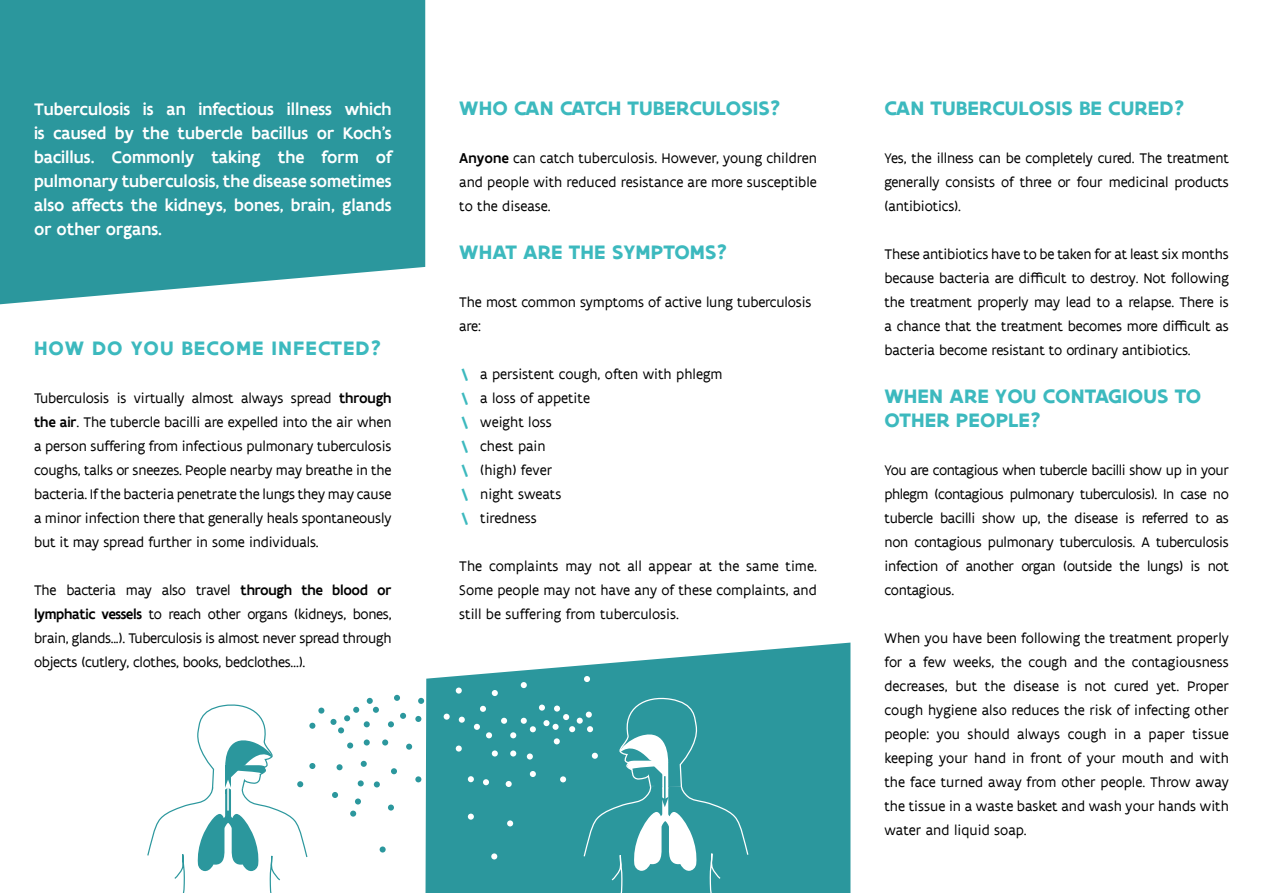
<style>
.page{position:relative;width:1263px;height:893px;background:#fff}
.page>*{position:absolute;margin:0;border:0;box-sizing:border-box;transform-origin:0 0}
.t1{font:700 21px/24px "Flanders Art Sans";letter-spacing:.005em;color:#3cb9be}
.t2{font:700 21px "Flanders Art Sans";letter-spacing:.045em;color:#3cb9be}
.t3{font:500 18px/24px "Flanders Art Sans";color:#fff;text-align:justify}
.t4{font:15px/24px "Flanders Art Sans";letter-spacing:-.01em;color:#000;text-align:justify}
.s1{font-weight:500}
.s2{font-weight:700;color:#3cb9be}
</style>
<div class="page">
<svg style="left:425px;top:643px;width:425px;height:250px;fill:#2b979d"></svg>
<div style="left:456px;top:745px;width:6px;height:7px;background:#fff;border-radius:50%"></div>
<svg style="left:433px;top:750px;width:6px;height:6px"></svg>
<svg style="left:444px;top:714px;width:6px;height:6px"></svg>
<svg style="left:456px;top:643px;width:6px;height:6px"></svg>
<div style="left:456px;top:687px;width:6px;height:7px;background:#fff;border-radius:50%"></div>
<svg style="left:450px;top:661px;width:6px;height:6px"></svg>
<div style="left:336px;top:764px;width:7px;height:6px;background:#2b979d;border-radius:50%"></div>
<svg style="left:364px;top:739px;width:6px;height:6px"></svg>
<svg style="left:347px;top:742px;width:6px;height:6px"></svg>
<svg style="left:394px;top:695px;width:6px;height:6px"></svg>
<svg style="left:391px;top:768px;width:6px;height:6px"></svg>
<svg style="left:382px;top:739px;width:6px;height:6px"></svg>
<svg style="left:330px;top:698px;width:49px;height:35px"></svg>
<svg style="left:388px;top:721px;width:6px;height:6px"></svg>
<svg style="left:400px;top:713px;width:6px;height:6px"></svg>
<svg style="left:350px;top:811px;width:6px;height:6px"></svg>
<div style="left:388px;top:804px;width:6px;height:7px;background:#2b979d;border-radius:50%"></div>
<svg style="left:361px;top:761px;width:6px;height:6px"></svg>
<svg style="left:374px;top:781px;width:6px;height:6px"></svg>
<svg style="left:380px;top:846px;width:6px;height:6px"></svg>
<svg style="left:418px;top:698px;width:6px;height:6px"></svg>
<svg style="left:415px;top:716px;width:6px;height:6px"></svg>
<svg style="left:415px;top:776px;width:6px;height:6px"></svg>
<svg style="left:406px;top:744px;width:6px;height:6px"></svg>
<svg style="left:332px;top:792px;width:6px;height:6px"></svg>
<svg style="left:358px;top:780px;width:6px;height:6px"></svg>
<svg style="left:355px;top:798px;width:6px;height:6px"></svg>
<svg style="left:147px;top:704px;width:177px;height:189px"></svg>
<svg style="left:459px;top:676px;width:289px;height:217px;background:#3d9fa5"></svg>
<div style="left:0;top:0;width:425px;height:304px;background:#2b979d"></div>
<p class="t3" style="left:34px;top:97px;width:359px">Tuberculosis is an infectious illness which is caused by the tubercle bacillus or Koch’s bacillus. Commonly taking the form of pulmonary tuberculosis, the disease sometimes also affects the kidneys, bones, brain, glands or other organs.</p>
<h1 class="t2" style="left:34px;top:334px;width:349px">HOW DO YOU BECOME INFECTED?</h1>
<p class="t4" style="left:34px;top:386px;width:359px">Tuberculosis is virtually almost always spread <span class="s1">through the air</span>. The tubercle bacilli are expelled into the air when a person suffering from infectious pulmonary tuberculosis coughs, talks or sneezes. People nearby may breathe in the bacteria. If the bacteria penetrate the lungs they may cause a minor infection there that generally heals spontaneously but it may spread further in some individuals.</p>
<p class="t4" style="left:34px;top:578px;width:359px">The bacteria may also travel <span class="s1">through the blood or lymphatic vessels</span> to reach other organs (kidneys, bones, brain, glands...). Tuberculosis is almost never spread through objects (cutlery, clothes, books, bedclothes…).</p>
<h1 class="t1" style="left:459px;top:96px;width:323px">WHO CAN CATCH TUBERCULOSIS?</h1>
<p class="t4" style="left:459px;top:146px;width:359px"><span class="s1">Anyone</span> can catch tuberculosis. However, young children and people with reduced resistance are more susceptible to the disease.</p>
<h1 class="t1" style="left:459px;top:240px;width:270px">WHAT ARE THE SYMPTOMS?</h1>
<p class="t4" style="left:459px;top:290px;width:354px">The most common symptoms of active lung tuberculosis are:</p>
<p class="t4" style="left:461px;top:362px;width:263px;text-align:left"><span class="s2">\</span> a persistent cough, often with phlegm <span class="s2">\</span> a loss of appetite<br><span class="s2">\</span> weight loss<br><span class="s2">\</span> chest pain<br><span class="s2">\</span> (high) fever<br><span class="s2">\</span> night sweats<br><span class="s2">\</span> tiredness</p>
<p class="t4" style="left:459px;top:554px;width:359px">The complaints may not all appear at the same time.<br>Some people may not have any of these complaints, and still be suffering from tuberculosis.</p>
<h1 class="t1" style="left:884px;top:96px;width:302px">CAN TUBERCULOSIS BE CURED?</h1>
<p class="t4" style="left:884px;top:146px;width:346px">Yes, the illness can be completely cured. The treatment generally consists of three or four medicinal products (antibiotics).</p>
<p class="t4" style="left:884px;top:242px;width:346px">These antibiotics have to be taken for at least six months because bacteria are difficult to destroy. Not following the treatment properly may lead to a relapse. There is a chance that the treatment becomes more difficult as bacteria become resistant to ordinary antibiotics.</p>
<h1 class="t1" style="left:884px;top:384px;width:318px">WHEN ARE YOU CONTAGIOUS TO<br>OTHER PEOPLE?</h1>
<p class="t4" style="left:884px;top:458px;width:346px">You are contagious when tubercle bacilli show up in your phlegm (contagious pulmonary tuberculosis). In case no tubercle bacilli show up, the disease is referred to as non contagious pulmonary tuberculosis. A tuberculosis infection of another organ (outside the lungs) is not contagious.</p>
<p class="t4" style="left:884px;top:626px;width:346px">When you have been following the treatment properly for a few weeks, the cough and the contagiousness decreases, but the disease is not cured yet. Proper cough hygiene also reduces the risk of infecting other people: you should always cough in a paper tissue keeping your hand in front of your mouth and with the face turned away from other people. Throw away the tissue in a waste basket and wash your hands with water and liquid soap.</p>
</div>
